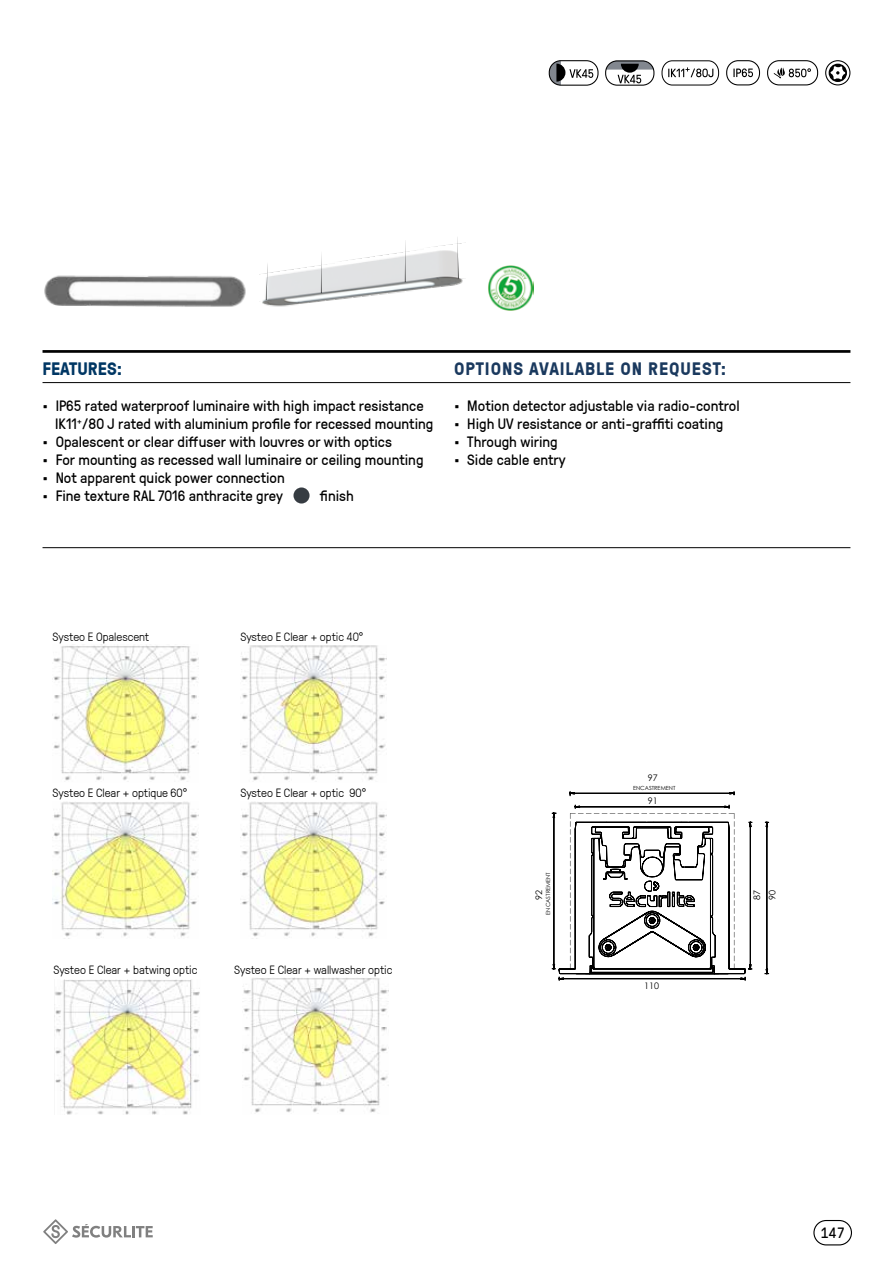
<style>
.page{position:relative;width:893px;height:1263px;background:#fff}
.page>*{position:absolute;margin:0;border:0;box-sizing:border-box;transform-origin:0 0}
.t1{font:700 18px "GT Pressura";letter-spacing:.05em;color:#1a395e}
.t2{font:700 18px "GT Pressura";color:#003764}
.t3{font:15px/18px "GT Pressura";color:#000}
.t4{font:15px "GT Pressura Pro Mono";color:#000}
.t5{font:300 12px "GT Pressura";letter-spacing:-.005em;color:#000}
.t6{font:9px/15.3px "Century Gothic";color:#000}
.t7{font:5.7px "Century Gothic";color:#000}
</style>
<div class="page">
<div style="left:813px;top:1220px;width:39px;height:25px;border:1px solid #000;border-radius:12px"></div>
<svg style="left:43px;top:1219px;width:110px;height:25px"></svg>
<div style="left:767px;top:60px;width:51px;height:25px;border:1px solid #000;border-radius:12px"></div>
<svg style="left:774px;top:67px;width:37px;height:11px"></svg>
<div style="left:829px;top:64px;width:18px;height:18px;background:#000;border-radius:50%"></div>
<svg style="left:830px;top:66px;width:16px;height:14px"></svg>
<div style="left:825px;top:60px;width:25px;height:25px;border:1px solid #000;border-radius:50%"></div>
<div style="left:661px;top:60px;width:58px;height:26px;border:1px solid #000;border-radius:11px"></div>
<svg style="left:668px;top:67px;width:45px;height:10px"></svg>
<div style="left:726px;top:60px;width:34px;height:25px;border:1px solid #000;border-radius:12px"></div>
<svg style="left:733px;top:68px;width:20px;height:9px"></svg>
<div style="left:605px;top:60px;width:49px;height:26px;border:1px solid #000;border-radius:12px"></div>
<svg style="left:606px;top:60px;width:48px;height:23px"></svg>
<div style="left:549px;top:60px;width:49px;height:26px;border:1px solid #000;border-radius:12px"></div>
<svg style="left:549px;top:61px;width:44px;height:24px"></svg>
<div style="left:293px;top:487px;width:17px;height:16px;background:#363c42;border-radius:50%"></div>
<hr style="left:43px;top:350px;width:807px;height:3px;background:#000">
<hr style="left:43px;top:382px;width:807px;height:1px;background:#000">
<hr style="left:43px;top:547px;width:807px;height:1px;background:#000">
<img style="left:44px;top:275px;width:202px;height:32px">
<img style="left:259px;top:243px;width:206px;height:64px">
<svg style="left:456px;top:237px;width:3px;height:42px"></svg>
<svg style="left:266px;top:258px;width:2px;height:42px"></svg>
<hr style="left:321px;top:251px;width:1px;height:42px;background:#000">
<hr style="left:405px;top:240px;width:1px;height:42px;background:#000">
<svg style="left:552px;top:791px;width:217px;height:190px"></svg>
<img style="left:240px;top:645px;width:146px;height:136px">
<img style="left:53px;top:802px;width:146px;height:135px">
<img style="left:240px;top:802px;width:146px;height:135px">
<img style="left:53px;top:645px;width:146px;height:136px">
<img style="left:54px;top:980px;width:146px;height:135px">
<img style="left:243px;top:977px;width:146px;height:136px">
<img style="left:488px;top:265px;width:45px;height:46px">
<p class="t2" style="left:43px;top:355px;width:81px">FEATURES:</p>
<p class="t3" style="left:55px;top:396px;width:380px;text-indent:-13px">• IP65 rated waterproof luminaire with high impact resistance<br>IK11<sup>+</sup>/80 J rated with aluminium profile for recessed mounting</p>
<p class="t3" style="left:43px;top:432px;width:351px">• Opalescent or clear diffuser with louvres or with optics</p>
<p class="t3" style="left:43px;top:450px;width:382px">• For mounting as recessed wall luminaire or ceiling mounting</p>
<p class="t3" style="left:43px;top:468px;width:244px">• Not apparent quick power connection</p>
<p class="t3" style="left:43px;top:486px;width:242px">• Fine texture RAL 7016 anthracite grey</p>
<p class="t3" style="left:320px;top:486px;width:35px">finish</p>
<p class="t1" style="left:454px;top:355px;width:274px">OPTIONS AVAILABLE ON REQUEST:</p>
<p class="t3" style="left:454px;top:396px;width:287px">• Motion detector adjustable via radio-control</p>
<p class="t3" style="left:454px;top:414px;width:271px">• High UV resistance or anti-graffiti coating</p>
<p class="t3" style="left:454px;top:432px;width:105px">• Through wiring</p>
<p class="t3" style="left:454px;top:450px;width:113px">• Side cable entry</p>
<p class="t5" style="left:53px;top:628px;width:98px">Systeo E Opalescent</p>
<p class="t5" style="left:240px;top:628px;width:124px">Systeo E Clear + optic 40°</p>
<p class="t5" style="left:53px;top:784px;width:136px">Systeo E Clear + optique 60°</p>
<p class="t5" style="left:240px;top:784px;width:127px">Systeo E Clear + optic 90°</p>
<p class="t5" style="left:53px;top:961px;width:146px">Systeo E Clear + batwing optic</p>
<p class="t5" style="left:234px;top:961px;width:160px">Systeo E Clear + wallwasher optic</p>
<p class="t7" style="left:544px;top:914px;width:44px;rotate:-90deg">ENCASTREMENT</p>
<p class="t6" style="left:531px;top:900px;width:11px;rotate:-90deg">92</p>
<p class="t6" style="left:648px;top:770px;width:11px">97</p>
<p class="t6" style="left:648px;top:792px;width:11px">91</p>
<p class="t7" style="left:633px;top:784px;width:44px">ENCASTREMENT</p>
<p class="t6" style="left:644px;top:977px;width:16px">110</p>
<p class="t6" style="left:749px;top:900px;width:11px;rotate:-90deg">87<br>90</p>
<p class="t4" style="left:820px;top:1224px;width:26px">147</p>
</div>
